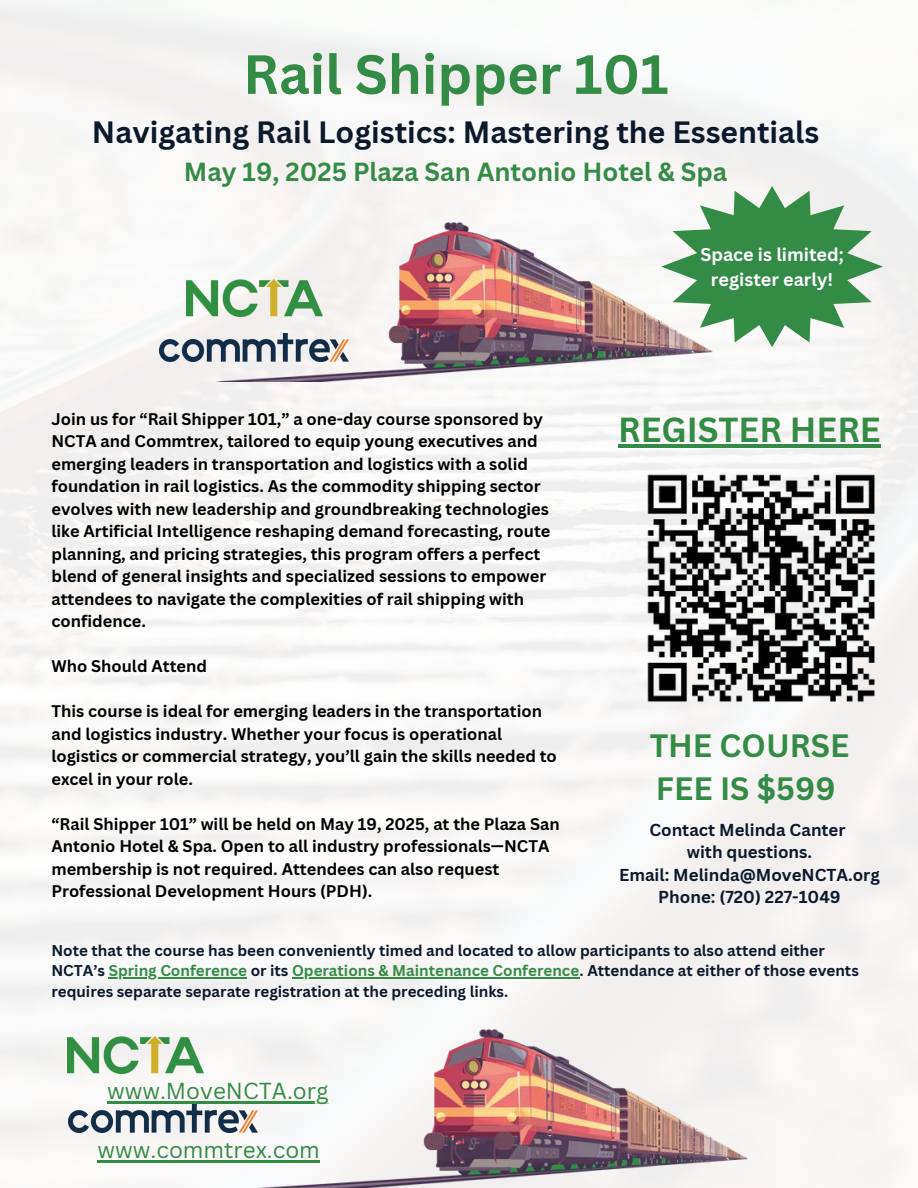
<style>
.page{position:relative;width:918px;height:1188px;background:#fff}
.page>*{position:absolute;margin:0;border:0;box-sizing:border-box;transform-origin:0 0}
.t1{font:700 54px "Canva Sans";color:#348b46}
.t2{font:700 33.9px "Canva Sans";color:#348b46}
.t3{font:700 31.5px/43.2px "Canva Sans";color:#348b46}
.t4{font:700 30px "Canva Sans";color:#0c192b}
.t5{font:700 25.5px "Canva Sans";color:#348b46}
.t6{font:22.5px "Canva Sans";color:#348b46}
.t7{font:700 18px/24.8px "Canva Sans";color:#fff;text-align:center}
.t8{font:700 16.8px/22.5px "Canva Sans";color:#0c192b;text-align:center}
.t9{font:700 16.35px/22.5px "Canva Sans";color:#000}
.t10{font:700 15.15px/20.2px "Canva Sans";color:#0c192b}
.s1{color:#348b46}
</style>
<div class="page">
<img style="left:0;top:0;width:918px;height:1187px">
<svg style="left:661px;top:186px;width:222px;height:161px"></svg>
<img style="left:128px;top:214px;width:657px;height:168px">
<img style="left:186px;top:279px;width:136px;height:37px">
<img style="left:160px;top:334px;width:189px;height:28px">
<img style="left:163px;top:1021px;width:657px;height:167px">
<img style="left:67px;top:1037px;width:136px;height:37px">
<img style="left:68px;top:1104px;width:189px;height:28px">
<img style="left:636px;top:464px;width:250px;height:250px">
<hr style="left:618px;top:444px;width:263px;height:4px;background:#348b46">
<hr style="left:109px;top:978px;width:138px;height:1px;background:#348b46">
<hr style="left:292px;top:978px;width:288px;height:1px;background:#348b46">
<hr style="left:107px;top:1101px;width:222px;height:2px;background:#348b46">
<hr style="left:98px;top:1160px;width:222px;height:2px;background:#348b46">
<p class="t1" style="left:243px;top:36px;width:427px">Rail Shipper 101</p>
<p class="t4" style="left:92px;top:111px;width:729px">Navigating Rail Logistics: Mastering the Essentials</p>
<p class="t5" style="left:184px;top:153px;width:545px">May 19, 2025 Plaza San Antonio Hotel &amp; Spa</p>
<h4 class="t9" style="left:51px;top:407px;width:501px">Join us for “Rail Shipper 101,” a one-day course sponsored by NCTA and Commtrex, tailored to equip young executives and emerging leaders in transportation and logistics with a solid foundation in rail logistics. As the commodity shipping sector evolves with new leadership and groundbreaking technologies like Artificial Intelligence reshaping demand forecasting, route planning, and pricing strategies, this program offers a perfect blend of general insights and specialized sessions to empower attendees to navigate the complexities of rail shipping with confidence.</h4>
<p class="t9" style="left:51px;top:655px;width:157px">Who Should Attend</p>
<p class="t9" style="left:51px;top:700px;width:507px">This course is ideal for emerging leaders in the transportation and logistics industry. Whether your focus is operational logistics or commercial strategy, you’ll gain the skills needed to excel in your role.</p>
<p class="t9" style="left:51px;top:812px;width:510px">“Rail Shipper 101” will be held on May 19, 2025, at the Plaza San Antonio Hotel &amp; Spa. Open to all industry professionals—NCTA membership is not required. Attendees can also request Professional Development Hours (PDH).</p>
<h2 class="t7" style="left:700px;top:242px;width:145px">Space is limited; register early!</h2>
<h4 class="t2" style="left:618px;top:406px;width:264px">REGISTER HERE</h4>
<h4 class="t3" style="left:650px;top:723px;width:201px">THE COURSE<br>FEE IS $599</h4>
<p class="t8" style="left:619px;top:818px;width:262px">Contact Melinda Canter<br>with questions.<br>Email: Melinda@MoveNCTA.org<br>Phone: (720) 227-1049</p>
<h4 class="t10" style="left:51px;top:940px;width:809px">Note that the course has been conveniently timed and located to allow participants to also attend either<br>NCTA’s <span class="s1">Spring Conference</span> or its <span class="s1">Operations &amp; Maintenance Conference</span>. Attendance at either of those events</h4>
<h1 class="t10" style="left:51px;top:981px;width:458px">requires separate separate registration at the preceding links.</h1>
<h1 class="t6" style="left:107px;top:1075px;width:223px">www.MoveNCTA.org</h1>
<h4 class="t6" style="left:98px;top:1134px;width:224px">www.commtrex.com</h4>
</div>
